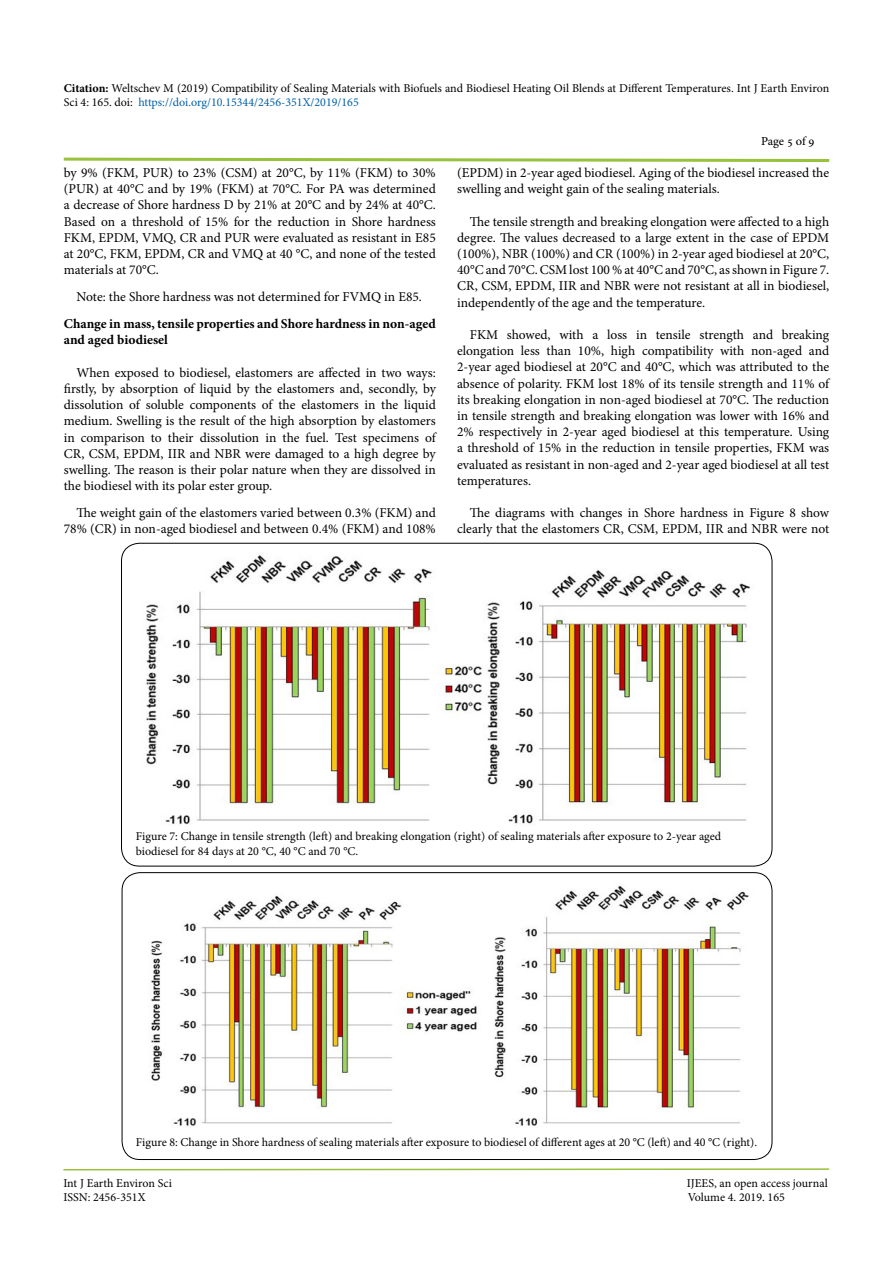
<style>
.page{position:relative;width:893px;height:1263px;background:#fff}
.page>*{position:absolute;margin:0;border:0;box-sizing:border-box;transform-origin:0 0}
.t1{font:13.5px/16.2px "Minion Pro";letter-spacing:-.005em;color:#000;text-align:justify}
.t2{font:700 13.5px/16.2px "Minion Pro";color:#000}
.t3{font:12px/14.4px "Minion Pro";color:#000}
.t4{font:12px "Adobe Hebrew";letter-spacing:-.01em;color:#000}
.s1{font-weight:700}
.s2{color:#0060a8}
</style>
<div class="page">
<svg style="left:63px;top:1168px;width:767px;height:3px"></svg>
<svg style="left:63px;top:157px;width:767px;height:5px"></svg>
<img style="left:146px;top:555px;width:605px;height:270px">
<img style="left:151px;top:886px;width:598px;height:240px">
<p class="t3" style="left:64px;top:81px;width:767px"><span class="s1">Citation:</span> Weltschev M (2019) Compatibility of Sealing Materials with Biofuels and Biodiesel Heating Oil Blends at Different Temperatures. Int J Earth Environ<br>Sci 4: 165. doi: <span class="s2">https://doi.org/10.15344/2456-351X/2019/165</span></p>
<p class="t4" style="left:761px;top:134px;width:55px">Page 5 of 9</p>
<p class="t1" style="left:64px;top:165px;width:374px">by 9% (FKM, PUR) to 23% (CSM) at 20°C, by 11% (FKM) to 30% (PUR) at 40°C and by 19% (FKM) at 70°C. For PA was determined a decrease of Shore hardness D by 21% at 20°C and by 24% at 40°C.<br>Based on a threshold of 15% for the reduction in Shore hardness FKM, EPDM, VMQ, CR and PUR were evaluated as resistant in E85 at 20°C, FKM, EPDM, CR and VMQ at 40 °C, and none of the tested materials at 70°C.</p>
<p class="t1" style="left:77px;top:289px;width:347px">Note: the Shore hardness was not determined for FVMQ in E85.</p>
<p class="t2" style="left:64px;top:316px;width:374px">Change in mass, tensile properties and Shore hardness in non-aged and aged biodiesel</p>
<p class="t1" style="left:64px;top:364px;width:374px;text-indent:13px">When exposed to biodiesel, elastomers are affected in two ways: firstly, by absorption of liquid by the elastomers and, secondly, by dissolution of soluble components of the elastomers in the liquid medium. Swelling is the result of the high absorption by elastomers in comparison to their dissolution in the fuel. Test specimens of CR, CSM, EPDM, IIR and NBR were damaged to a high degree by swelling. The reason is their polar nature when they are dissolved in the biodiesel with its polar ester group.</p>
<p class="t1" style="left:64px;top:505px;width:374px;text-align:right">The weight gain of the elastomers varied between 0.3% (FKM) and<br>78% (CR) in non-aged biodiesel and between 0.4% (FKM) and 108%</p>
<p class="t1" style="left:457px;top:165px;width:374px">(EPDM) in 2-year aged biodiesel. Aging of the biodiesel increased the swelling and weight gain of the sealing materials.</p>
<p class="t1" style="left:457px;top:213px;width:374px;text-indent:13px">The tensile strength and breaking elongation were affected to a high degree. The values decreased to a large extent in the case of EPDM (100%), NBR (100%) and CR (100%) in 2-year aged biodiesel at 20°C, 40°C and 70°C. CSM lost 100 % at 40°C and 70°C, as shown in Figure 7.<br>CR, CSM, EPDM, IIR and NBR were not resistant at all in biodiesel, independently of the age and the temperature.</p>
<p class="t1" style="left:457px;top:327px;width:374px;text-indent:13px">FKM showed, with a loss in tensile strength and breaking elongation less than 10%, high compatibility with non-aged and 2-year aged biodiesel at 20°C and 40°C, which was attributed to the absence of polarity. FKM lost 18% of its tensile strength and 11% of its breaking elongation in non-aged biodiesel at 70°C. The reduction in tensile strength and breaking elongation was lower with 16% and 2% respectively in 2-year aged biodiesel at this temperature. Using a threshold of 15% in the reduction in tensile properties, FKM was evaluated as resistant in non-aged and 2-year aged biodiesel at all test temperatures.</p>
<p class="t1" style="left:457px;top:505px;width:374px;text-align:right">The diagrams with changes in Shore hardness in Figure 8 show clearly that the elastomers CR, CSM, EPDM, IIR and NBR were not</p>
<p class="t3" style="left:136px;top:829px;width:587px">Figure 7: Change in tensile strength (left) and breaking elongation (right) of sealing materials after exposure to 2-year aged biodiesel for 84 days at 20 °C, 40 °C and 70 °C.</p>
<p class="t3" style="left:136px;top:1135px;width:623px">Figure 8: Change in Shore hardness of sealing materials after exposure to biodiesel of different ages at 20 °C (left) and 40 °C (right).</p>
<p class="t3" style="left:63px;top:1176px;width:110px">Int J Earth Environ Sci</p>
<p class="t3" style="left:687px;top:1176px;width:142px">IJEES, an open access journal</p>
<p class="t3" style="left:63px;top:1190px;width:84px">ISSN: 2456-351X</p>
<p class="t3" style="left:688px;top:1190px;width:99px">Volume 4. 2019. 165</p>
</div>
